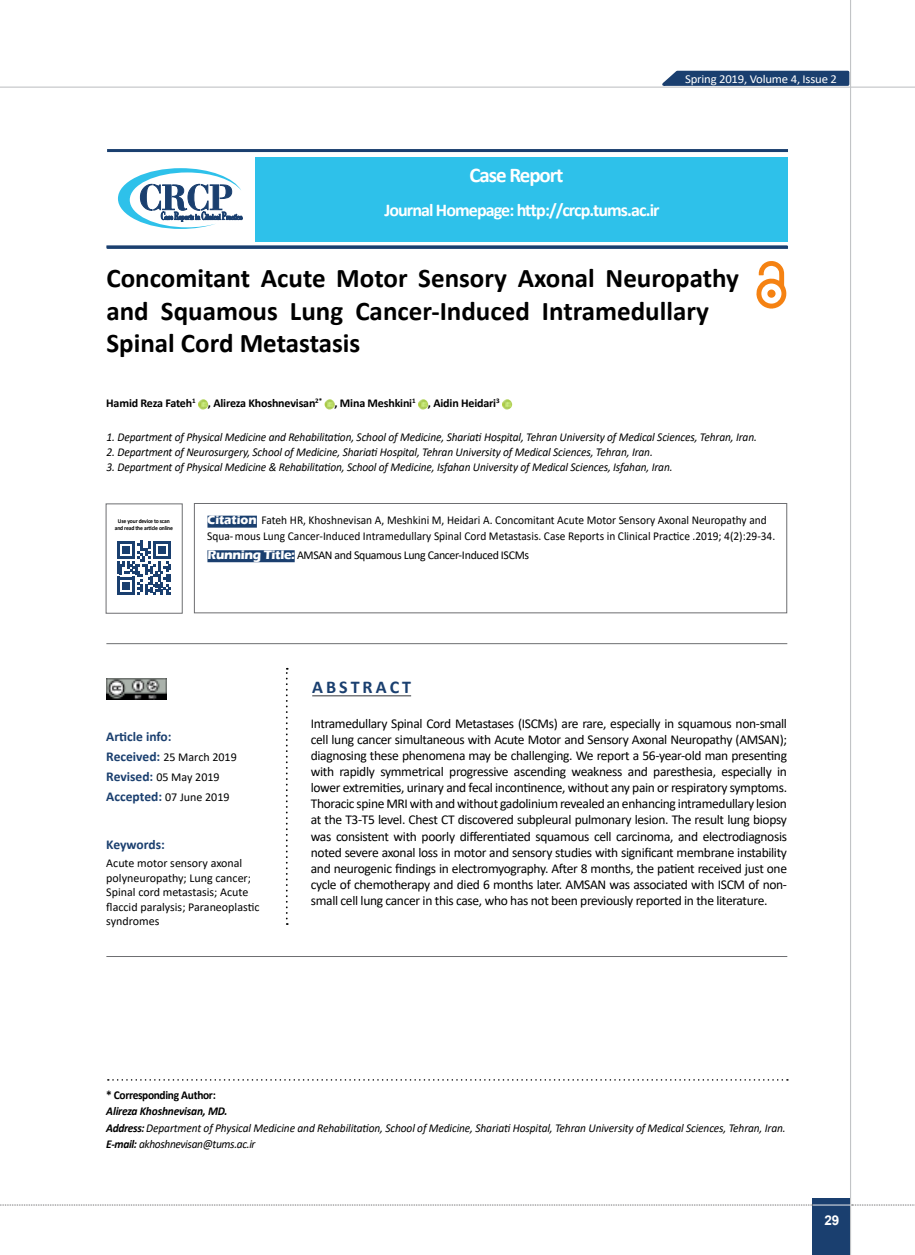
<style>
.page{position:relative;width:915px;height:1255px;background:#fff}
.page>*{position:absolute;margin:0;border:0;box-sizing:border-box;transform-origin:0 0}
.t1{font:700 27px/32.4px "Calibri";color:#000}
.t2{font:700 21px "Calibri";letter-spacing:-.05em;color:#fff}
.t3{font:700 18px "Calibri";letter-spacing:-.05em;color:#fff}
.t4{font:700 18px "Calibri";color:#1a3f6f}
.t5{font:13.5px/16px "Calibri";letter-spacing:-.025em;color:#000;text-align:justify}
.t6{font:700 13.5px "Calibri";color:#1a3f6f}
.t7{font:700 13.5px "Arial";color:#fff}
.t8{font:12.15px "Calibri";letter-spacing:-.015em;color:#fff;scale:1.05 1}
.t9{font:italic 12px/16.5px "Calibri";letter-spacing:-.01em;color:#000;scale:.95 1}
.t10{font:12px/15px "Calibri";color:#000;scale:.95 1}
.t11{font:12px/14.4px "Calibri";color:#000}
.t12{font:700 12px "Calibri";letter-spacing:-.015em;color:#000}
.t13{font:12px "Calibri";letter-spacing:-.03em;color:#000}
.t14{font:700 12px "Calibri";letter-spacing:-.015em;color:#000;scale:.95 1}
.t15{font:700 6px/7.5px "Calibri";letter-spacing:-.025em;color:#000;text-align:center;scale:.94 1}
.s1{font-family:"Eras ITC";font-weight:700;font-size:12.75px;color:#fff}
.s2{font-family:"B Mitra";font-weight:700;font-size:12.75px;color:#fff}
.s3{font-weight:700;font-size:13.5px;color:#1a3f6f}
.s4{font-weight:700}
</style>
<div class="page">
<div style="left:812px;top:1198px;width:38px;height:56px;background:#1a3f6f"></div>
<hr style="left:849px;top:0;width:1px;height:1254px;background:#c2c4c6">
<hr style="left:0;top:87px;width:914px;height:1px;background:#c2c4c6">
<hr style="left:812px;top:1204px;width:38px;height:1px;background:#ebebec">
<svg style="left:0;top:1204px;width:812px;height:1px"></svg>
<svg style="left:851px;top:1204px;width:64px;height:1px"></svg>
<svg style="left:655px;top:69px;width:195px;height:18px;background:#4a678d"></svg>
<div style="left:255px;top:156px;width:533px;height:85px;background:#2ec1ea"></div>
<hr style="left:107px;top:246px;width:680px;height:3px;background:#1a3f6f">
<hr style="left:107px;top:149px;width:680px;height:3px;background:#1a3f6f">
<svg style="left:118px;top:168px;width:124px;height:61px"></svg>
<svg style="left:756px;top:261px;width:30px;height:47px"></svg>
<div style="left:767px;top:289px;width:8px;height:9px;background:#f58212;border-radius:50%"></div>
<svg style="left:198px;top:399px;width:10px;height:10px"></svg>
<svg style="left:324px;top:399px;width:10px;height:10px"></svg>
<svg style="left:418px;top:399px;width:10px;height:10px"></svg>
<svg style="left:502px;top:399px;width:10px;height:10px"></svg>
<svg style="left:108px;top:1079px;width:679px;height:1px"></svg>
<svg style="left:286px;top:668px;width:2px;height:256px"></svg>
<hr style="left:312px;top:695px;width:99px;height:1px;background:#77787b">
<div style="left:194px;top:503px;width:592px;height:110px;border:1px solid #6d6e71"></div>
<div style="left:207px;top:515px;width:50px;height:12px;background:#1a3f6f"></div>
<div style="left:207px;top:550px;width:87px;height:12px;background:#1a3f6f"></div>
<svg style="left:117px;top:541px;width:54px;height:53px"></svg>
<hr style="left:106px;top:643px;width:681px;height:1px;background:#6d6e71">
<hr style="left:106px;top:956px;width:681px;height:1px;background:#6d6e71">
<hr style="left:106px;top:245px;width:681px;height:3px;background:#1a3f6f">
<img style="left:106px;top:678px;width:60px;height:21px">
<p class="t8" style="left:685px;top:70px;width:146px">Spring 2019, Volume 4, Issue 2</p>
<h2 class="t2" style="left:469px;top:160px;width:96px">Case Report</h2>
<h3 class="t3" style="left:384px;top:197px;width:277px">Journal Homepage: http://crcp.tums.ac.ir</h3>
<h1 class="t1" style="left:106px;top:261px;width:634px">Concomitant Acute Motor Sensory Axonal Neuropathy and Squamous Lung Cancer-Induced Intramedullary<br>Spinal Cord Metastasis</h1>
<p class="t12" style="left:106px;top:395px;width:394px">Hamid Reza Fateh<sup>1</sup> , Alireza Khoshnevisan<sup>2*</sup> , Mina Meshkini<sup>1</sup> , Aidin Heidari<sup>3</sup></p>
<p class="t9" style="left:107px;top:428px;width:685px">1. Department of Physical Medicine and Rehabilitation, School of Medicine, Shariati Hospital, Tehran University of Medical Sciences, Tehran, Iran.</p>
<p class="t9" style="left:107px;top:443px;width:576px">2. Department of Neurosurgery, School of Medicine, Shariati Hospital, Tehran University of Medical Sciences, Tehran, Iran.</p>
<p class="t9" style="left:107px;top:458px;width:597px">3. Department of Physical Medicine &amp; Rehabilitation, School of Medicine, Isfahan University of Medical Sciences, Isfahan, Iran.</p>
<p class="t15" style="left:115px;top:517px;width:63px">Use your device to scan and read the article online</p>
<p class="t10" style="left:207px;top:512px;width:599px"><span class="s1">Citation</span><span class="s2">:</span> Fateh HR, Khoshnevisan A, Meshkini M, Heidari A. Concomitant Acute Motor Sensory Axonal Neuropathy and<br>Squa-mous Lung Cancer-Induced Intramedullary Spinal Cord Metastasis. Case Reports in Clinical Practice .2019; 4(2):29-34.</p>
<p class="t13" style="left:207px;top:547px;width:323px"><span class="s1">Running Title:</span> AMSAN and Squamous Lung Cancer-Induced ISCMs</p>
<h3 class="t4" style="left:312px;top:674px;width:100px">A B S T R A C T</h3>
<p class="t6" style="left:106px;top:727px;width:67px">Article info:</p>
<p class="t11" style="left:106px;top:746px;width:132px;line-height:20.1px"><span class="s3">Received:</span> 25 March 2019<br><span class="s3">Revised:</span> 05 May 2019<br><span class="s3">Accepted:</span> 07 June 2019</p>
<p class="t6" style="left:106px;top:835px;width:60px">Keywords:</p>
<p class="t11" style="left:106px;top:855px;width:155px">Acute motor sensory axonal polyneuropathy; Lung cancer;<br>Spinal cord metastasis; Acute flaccid paralysis; Paraneoplastic syndromes</p>
<p class="t5" style="left:311px;top:715px;width:477px">Intramedullary Spinal Cord Metastases (ISCMs) are rare, especially in squamous non-small cell lung cancer simultaneous with Acute Motor and Sensory Axonal Neuropathy (AMSAN); diagnosing these phenomena may be challenging. We report a 56-year-old man presenting with rapidly symmetrical progressive ascending weakness and paresthesia, especially in lower extremities, urinary and fecal incontinence, without any pain or respiratory symptoms.<br>Thoracic spine MRI with and without gadolinium revealed an enhancing intramedullary lesion at the T3-T5 level. Chest CT discovered subpleural pulmonary lesion. The result lung biopsy was consistent with poorly differentiated squamous cell carcinoma, and electrodiagnosis noted severe axonal loss in motor and sensory studies with significant membrane instability and neurogenic findings in electromyography. After 8 months, the patient received just one cycle of chemotherapy and died 6 months later. AMSAN was associated with ISCM of non&shy;small cell lung cancer in this case, who has not been previously reported in the literature.</p>
<p class="t14" style="left:106px;top:1086px;width:117px">* Corresponding Author:</p>
<p class="t9" style="left:106px;top:1102px;width:716px"><span class="s4">Alireza Khoshnevisan, MD.<br>Address:</span> Department of Physical Medicine and Rehabilitation, School of Medicine, Shariati Hospital, Tehran University of Medical Sciences, Tehran, Iran.<br><span class="s4">E-mail:</span> akhoshnevisan@tums.ac.ir</p>
<p class="t7" style="left:824px;top:1210px;width:17px">29</p>
</div>
